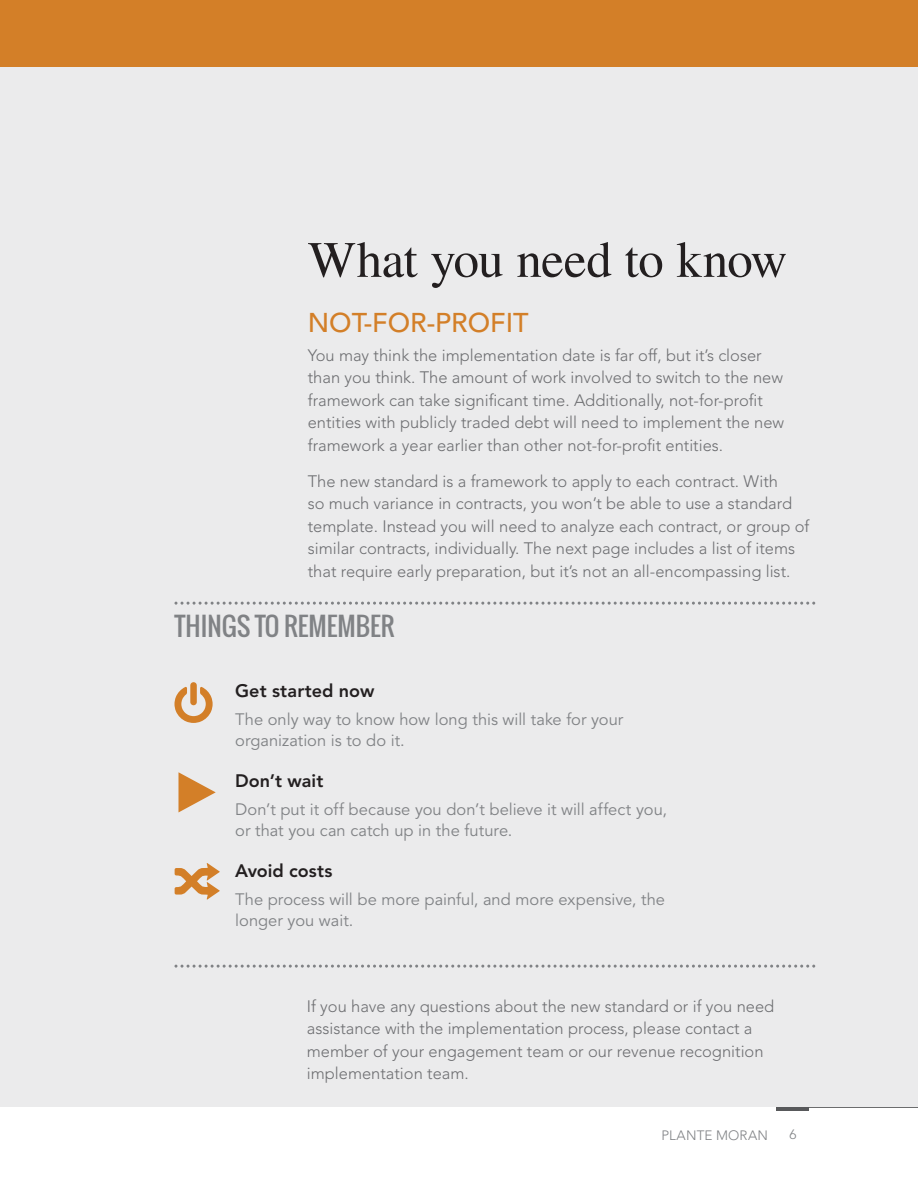
<style>
.page{position:relative;width:918px;height:1188px;background:#fff}
.page>*{position:absolute;margin:0;border:0;box-sizing:border-box;transform-origin:0 0}
.t1{font:51px "Times";letter-spacing:-.015em;color:#231f20}
.t2{font:500 27px "Avenir LT Std";color:#d37f28}
.t3{font:25.5px "Oswald";color:#808285}
.t4{font:800 18px "Avenir LT Std";color:#231f20}
.t5{font:300 16.5px/22.5px "Avenir LT Std";color:#6d6e71}
.t6{font:16.5px/21px "Avenir LT Std";color:#808285}
.t7{font:300 13.5px "Avenir LT Std";letter-spacing:.01em;color:#808285}
</style>
<div class="page">
<hr style="left:777px;top:1107px;width:141px;height:1px;background:#58595b">
<hr style="left:777px;top:1107px;width:32px;height:3px;background:#58595b">
<div style="left:0;top:0;width:918px;height:68px;background:#d37f28"></div>
<div style="left:0;top:68px;width:918px;height:1039px;background:#ebebec"></div>
<svg style="left:179px;top:772px;width:37px;height:40px"></svg>
<svg style="left:175px;top:863px;width:45px;height:37px"></svg>
<svg style="left:174px;top:682px;width:39px;height:41px"></svg>
<svg style="left:174px;top:602px;width:641px;height:3px"></svg>
<svg style="left:174px;top:965px;width:641px;height:3px"></svg>
<h1 class="t1" style="left:308px;top:231px;width:481px">What you need to know</h1>
<h2 class="t2" style="left:308px;top:307px;width:222px">NOT-FOR-PROFIT</h2>
<p class="t5" style="left:308px;top:344px;width:478px">You may think the implementation date is far off, but it’s closer than you think. The amount of work involved to switch to the new framework can take significant time. Additionally, not-for-profit entities with publicly traded debt will need to implement the new framework a year earlier than other not-for-profit entities.</p>
<p class="t5" style="left:308px;top:470px;width:503px">The new standard is a framework to apply to each contract. With<br>so much variance in contracts, you won’t be able to use a standard template. Instead you will need to analyze each contract, or group of similar contracts, individually. The next page includes a list of items that require early preparation, but it’s not an all-encompassing list.</p>
<h3 class="t3" style="left:174px;top:607px;width:222px">THINGS TO REMEMBER</h3>
<p class="t4" style="left:235px;top:680px;width:141px">Get started now</p>
<p class="t6" style="left:235px;top:709px;width:390px">The only way to know how long this will take for your organization is to do it.</p>
<p class="t4" style="left:235px;top:770px;width:90px">Don’t wait</p>
<p class="t6" style="left:235px;top:799px;width:433px">Don’t put it off because you don’t believe it will affect you, or that you can catch up in the future.</p>
<p class="t4" style="left:235px;top:860px;width:99px">Avoid costs</p>
<p class="t6" style="left:235px;top:889px;width:431px">The process will be more painful, and more expensive, the longer you wait.</p>
<p class="t5" style="left:307px;top:995px;width:469px">If you have any questions about the new standard or if you need assistance with the implementation process, please contact a member of your engagement team or our revenue recognition implementation team.</p>
<p class="t7" style="left:662px;top:1127px;width:108px">PLANTE MORAN</p>
<p class="t7" style="left:789px;top:1127px;width:9px">6</p>
</div>
